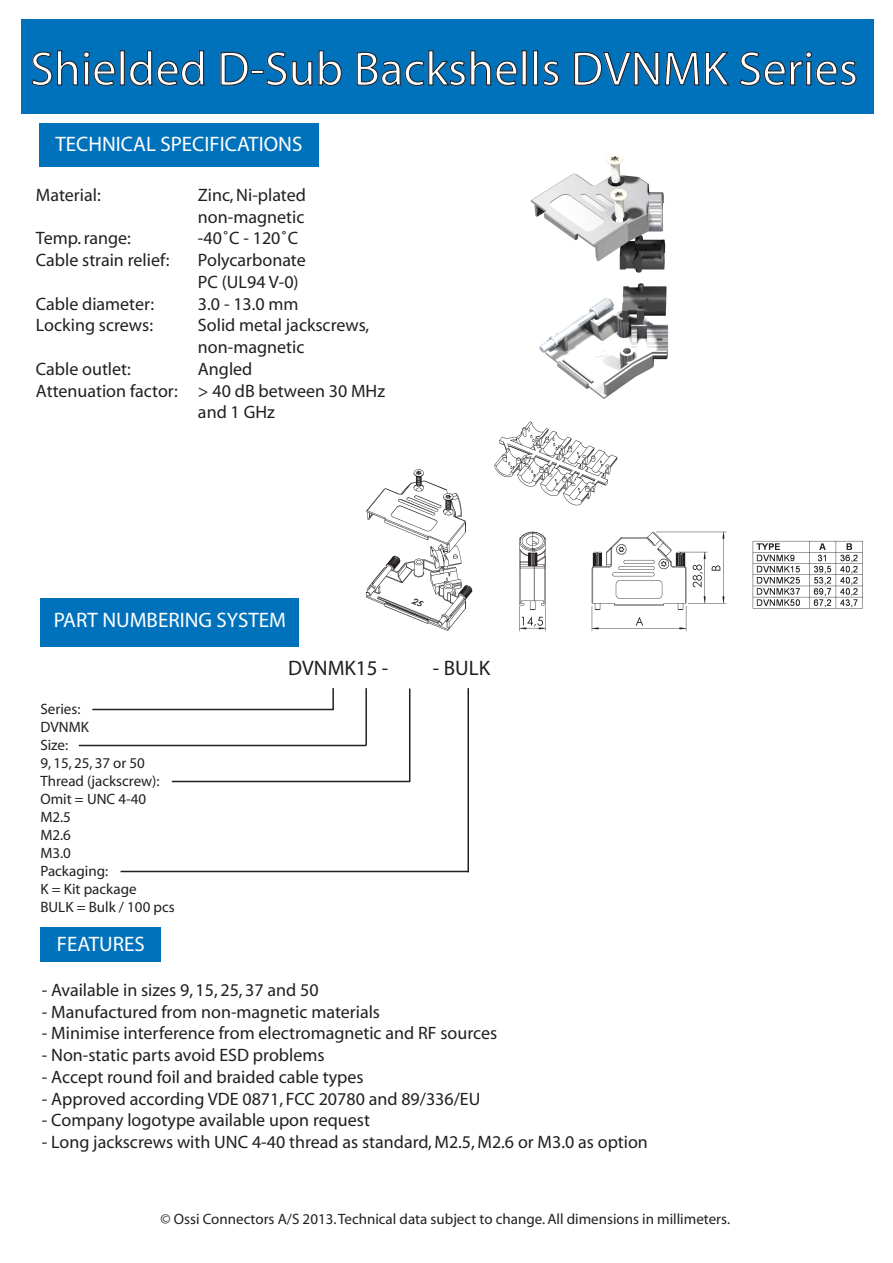
<style>
.page{position:relative;width:893px;height:1263px;background:#fff}
.page>*{position:absolute;margin:0;border:0;box-sizing:border-box;transform-origin:0 0}
.t1{font:48px "Myriad";color:#fff}
.t2{font:21px "Myriad";color:#fff}
.t3{font:21px "Myriad";color:#231f20}
.t4{font:18px/21.8px "Myriad";color:#231f20}
.t5{font:15px/18px "Myriad";color:#231f20}
</style>
<div class="page">
<div style="left:40px;top:598px;width:259px;height:48px;background:#0072bc"></div>
<div style="left:21px;top:19px;width:852px;height:95px;background:#0072bc"></div>
<div style="left:40px;top:927px;width:121px;height:35px;background:#0072bc"></div>
<div style="left:39px;top:123px;width:279px;height:43px;background:#0072bc"></div>
<svg style="left:31px;top:50px;width:825px;height:36px"></svg>
<hr style="left:92px;top:709px;width:242px;height:1px;background:#231f20">
<hr style="left:79px;top:745px;width:287px;height:1px;background:#231f20">
<hr style="left:172px;top:781px;width:238px;height:1px;background:#231f20">
<hr style="left:120px;top:871px;width:348px;height:1px;background:#231f20">
<hr style="left:467px;top:688px;width:2px;height:184px;background:#231f20">
<hr style="left:409px;top:688px;width:1px;height:94px;background:#231f20">
<hr style="left:365px;top:688px;width:2px;height:58px;background:#231f20">
<hr style="left:332px;top:688px;width:2px;height:21px;background:#231f20">
<img style="left:365px;top:421px;width:498px;height:211px">
<img style="left:530px;top:153px;width:139px;height:246px">
<h1 class="t1" style="left:30px;top:45px;width:829px">Shielded D-Sub Backshells DVNMK Series</h1>
<p class="t2" style="left:55px;top:134px;width:248px">TECHNICAL SPECIFICATIONS</p>
<p class="t4" style="left:36px;top:185px;width:66px">Material:</p>
<p class="t4" style="left:198px;top:185px;width:109px">Zinc,Ni-plated non-magnetic</p>
<p class="t4" style="left:36px;top:228px;width:97px">Temp.range:</p>
<p class="t4" style="left:198px;top:228px;width:102px">-40˚C - 120˚C</p>
<p class="t4" style="left:36px;top:250px;width:135px">Cable strain relief:</p>
<p class="t4" style="left:198px;top:250px;width:109px">Polycarbonate<br>PC (UL94 V-0)</p>
<p class="t4" style="left:36px;top:294px;width:120px">Cable diameter:</p>
<p class="t4" style="left:198px;top:294px;width:102px">3.0 - 13.0 mm</p>
<p class="t4" style="left:36px;top:315px;width:119px">Locking screws:</p>
<p class="t4" style="left:198px;top:315px;width:173px">Solid metal jackscrews, non-magnetic</p>
<p class="t4" style="left:36px;top:359px;width:96px">Cable outlet:</p>
<p class="t4" style="left:198px;top:359px;width:56px">Angled</p>
<p class="t4" style="left:36px;top:380px;width:350px">Attenuation factor: &gt; 40 dB between 30 MHz</p>
<p class="t4" style="left:198px;top:402px;width:78px">and 1 GHz</p>
<p class="t2" style="left:54px;top:609px;width:234px">PART NUMBERING SYSTEM</p>
<p class="t5" style="left:40px;top:701px;width:136px">Series:<br>DVNMK<br>Size:<br>9, 15, 25, 37 or 50<br>Thread (jackscrew):<br>Omit = UNC 4-40<br>M2.5<br>M2.6<br>M3.0<br>Packaging:<br>K = Kit package<br>BULK = Bulk / 100 pcs</p>
<p class="t3" style="left:288px;top:657px;width:102px">DVNMK15 -</p>
<p class="t3" style="left:433px;top:657px;width:59px">- BULK</p>
<p class="t2" style="left:57px;top:933px;width:89px">FEATURES</p>
<p class="t4" style="left:42px;top:980px;width:278px">- Available in sizes 9, 15, 25, 37 and 50</p>
<p class="t4" style="left:42px;top:1002px;width:339px">- Manufactured from non-magnetic materials</p>
<p class="t4" style="left:42px;top:1023px;width:457px">- Minimise interference from electromagnetic and RF sources</p>
<p class="t4" style="left:42px;top:1045px;width:284px">- Non-static parts avoid ESD problems</p>
<p class="t4" style="left:42px;top:1067px;width:323px">- Accept round foil and braided cable types</p>
<p class="t4" style="left:42px;top:1088px;width:440px">- Approved according VDE 0871, FCC 20780 and 89/336/EU</p>
<p class="t4" style="left:42px;top:1110px;width:329px">- Company logotype available upon request</p>
<p class="t4" style="left:42px;top:1132px;width:607px">- Long jackscrews with UNC 4-40 thread as standard, M2.5, M2.6 or M3.0 as option</p>
<p class="t5" style="left:160px;top:1211px;width:571px">© Ossi Connectors A/S 2013.Technical data subject to change.All dimensions in millimeters.</p>
</div>
